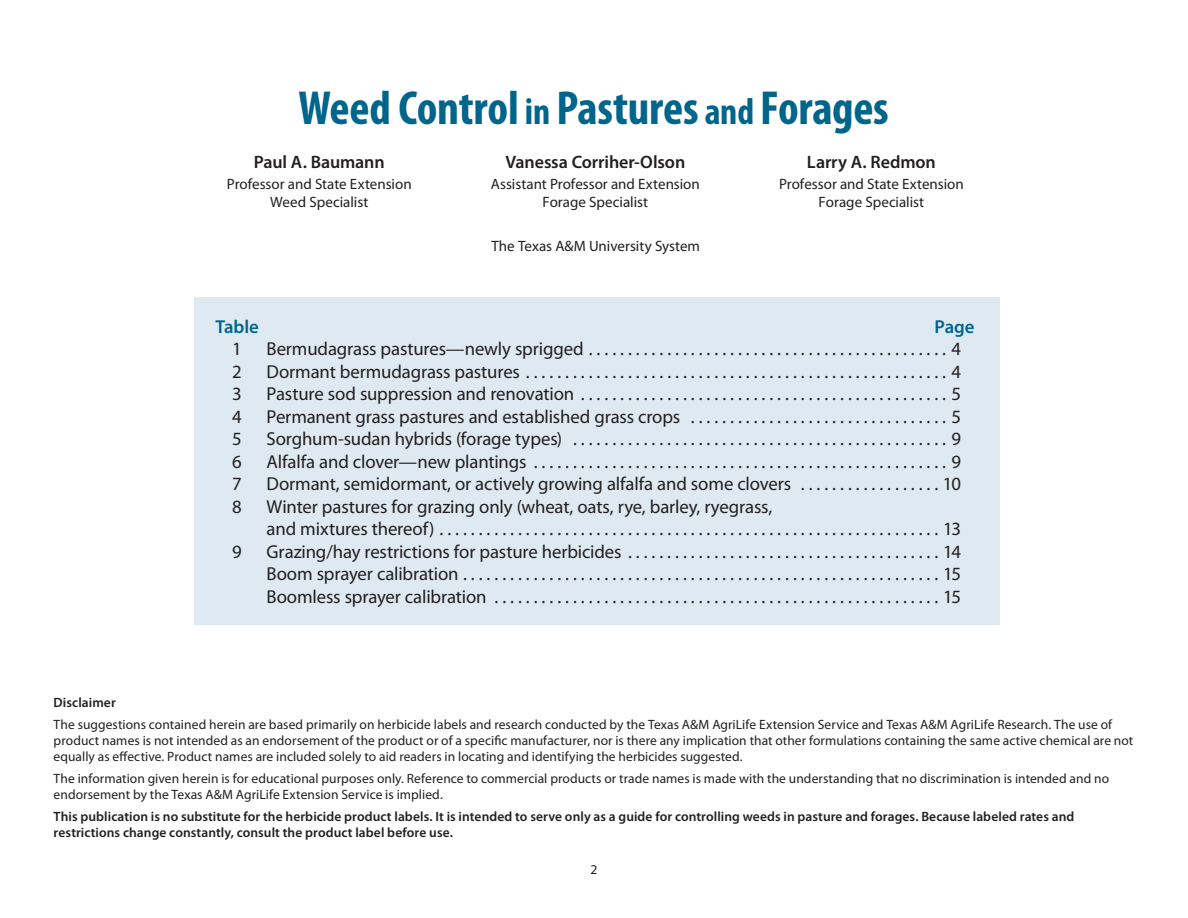
<style>
.page{position:relative;width:1188px;height:918px;background:#fff}
.page>*{position:absolute;margin:0;border:0;box-sizing:border-box;transform-origin:0 0}
.t1{font:700 condensed 48px "Myriad Pro";letter-spacing:-.005em;color:#00658b}
.t2{font:18.75px/22.5px "Myriad Pro";letter-spacing:-.01em;color:#231f20}
.t3{font:600 18.75px "Myriad Pro";letter-spacing:-.005em;color:#00658b}
.t4{font:600 18px "Myriad Pro";letter-spacing:-.005em;color:#231f20}
.t5{font:15px/18px "Myriad Pro";color:#231f20;text-align:center}
.t6{font:13.5px/16.2px "Myriad Pro";letter-spacing:.005em;color:#231f20}
.t7{font:600 13.5px/16.2px "Myriad Pro";letter-spacing:.005em;color:#231f20}
.s1{font-size:37.5px}
</style>
<div class="page">
<div style="left:194px;top:297px;width:806px;height:328px;background:#dfe9f1"></div>
<p class="t1" style="left:298px;top:78px;width:592px">Weed Control <span class="s1">in</span> Pastures <span class="s1">and</span> Forages</p>
<p class="t4" style="left:254px;top:150px;width:132px">Paul A. Baumann</p>
<p class="t5" style="left:227px;top:175px;width:186px">Professor and State Extension<br>Weed Specialist</p>
<p class="t4" style="left:505px;top:150px;width:181px">Vanessa Corriher-Olson</p>
<p class="t5" style="left:491px;top:175px;width:211px">Assistant Professor and Extension<br>Forage Specialist</p>
<p class="t5" style="left:491px;top:237px;width:210px">The Texas A&amp;M University System</p>
<p class="t4" style="left:807px;top:150px;width:130px">Larry A. Redmon</p>
<p class="t5" style="left:779px;top:175px;width:186px">Professor and State Extension<br>Forage Specialist</p>
<p class="t3" style="left:216px;top:315px;width:45px">Table</p>
<p class="t3" style="left:935px;top:315px;width:41px">Page</p>
<p class="t2" style="left:232px;top:338px;width:11px">1</p>
<p class="t2" style="left:267px;top:338px;width:696px">Bermudagrass pastures—newly sprigged . . . . . . . . . . . . . . . . . . . . . . . . . . . . . . . . . . . . . . . . . . . . . . 4</p>
<p class="t2" style="left:232px;top:360px;width:11px">2</p>
<p class="t2" style="left:267px;top:360px;width:696px">Dormant bermudagrass pastures . . . . . . . . . . . . . . . . . . . . . . . . . . . . . . . . . . . . . . . . . . . . . . . . . . . . . . 4</p>
<p class="t2" style="left:232px;top:383px;width:11px">3</p>
<p class="t2" style="left:267px;top:383px;width:696px">Pasture sod suppression and renovation . . . . . . . . . . . . . . . . . . . . . . . . . . . . . . . . . . . . . . . . . . . . . . . 5</p>
<p class="t2" style="left:232px;top:405px;width:11px">4</p>
<p class="t2" style="left:267px;top:405px;width:696px">Permanent grass pastures and established grass crops . . . . . . . . . . . . . . . . . . . . . . . . . . . . . . . . . 5</p>
<p class="t2" style="left:232px;top:428px;width:11px">5</p>
<p class="t2" style="left:267px;top:428px;width:696px">Sorghum-sudan hybrids (forage types) . . . . . . . . . . . . . . . . . . . . . . . . . . . . . . . . . . . . . . . . . . . . . . . . 9</p>
<p class="t2" style="left:232px;top:450px;width:11px">6</p>
<p class="t2" style="left:267px;top:450px;width:696px">Alfalfa and clover—new plantings . . . . . . . . . . . . . . . . . . . . . . . . . . . . . . . . . . . . . . . . . . . . . . . . . . . . . 9</p>
<p class="t2" style="left:232px;top:473px;width:11px">7</p>
<p class="t2" style="left:267px;top:473px;width:696px">Dormant, semidormant, or actively growing alfalfa and some clovers . . . . . . . . . . . . . . . . . . 10</p>
<p class="t2" style="left:232px;top:495px;width:11px">8</p>
<p class="t2" style="left:267px;top:495px;width:696px">Winter pastures for grazing only (wheat, oats, rye, barley, ryegrass,<br>and mixtures thereof) . . . . . . . . . . . . . . . . . . . . . . . . . . . . . . . . . . . . . . . . . . . . . . . . . . . . . . . . . . . . . . . . 13</p>
<p class="t2" style="left:232px;top:540px;width:11px">9</p>
<p class="t2" style="left:267px;top:540px;width:696px">Grazing/hay restrictions for pasture herbicides . . . . . . . . . . . . . . . . . . . . . . . . . . . . . . . . . . . . . . . . 14</p>
<p class="t2" style="left:267px;top:563px;width:696px">Boom sprayer calibration . . . . . . . . . . . . . . . . . . . . . . . . . . . . . . . . . . . . . . . . . . . . . . . . . . . . . . . . . . . . . 15</p>
<p class="t2" style="left:267px;top:585px;width:696px">Boomless sprayer calibration .........................................................15</p>
<p class="t7" style="left:54px;top:695px;width:64px">Disclaimer</p>
<p class="t6" style="left:54px;top:716px;width:1081px">The suggestions contained herein are based primarily on herbicide labels and research conducted by the Texas A&amp;M AgriLife Extension Service and Texas A&amp;M AgriLife Research. The use of product names is not intended as an endorsement of the product or of a specific manufacturer, nor is there any implication that other formulations containing the same active chemical are not equally as effective. Product names are included solely to aid readers in locating and identifying the herbicides suggested.</p>
<p class="t6" style="left:54px;top:770px;width:1057px">The information given herein is for educational purposes only. Reference to commercial products or trade names is made with the understanding that no discrimination is intended and no endorsement by the Texas A&amp;M AgriLife Extension Service is implied.</p>
<p class="t7" style="left:54px;top:808px;width:1022px">This publication is no substitute for the herbicide product labels. It is intended to serve only as a guide for controlling weeds in pasture and forages. Because labeled rates and restrictions change constantly, consult the product label before use.</p>
<p class="t6" style="left:591px;top:861px;width:8px">2</p>
</div>
